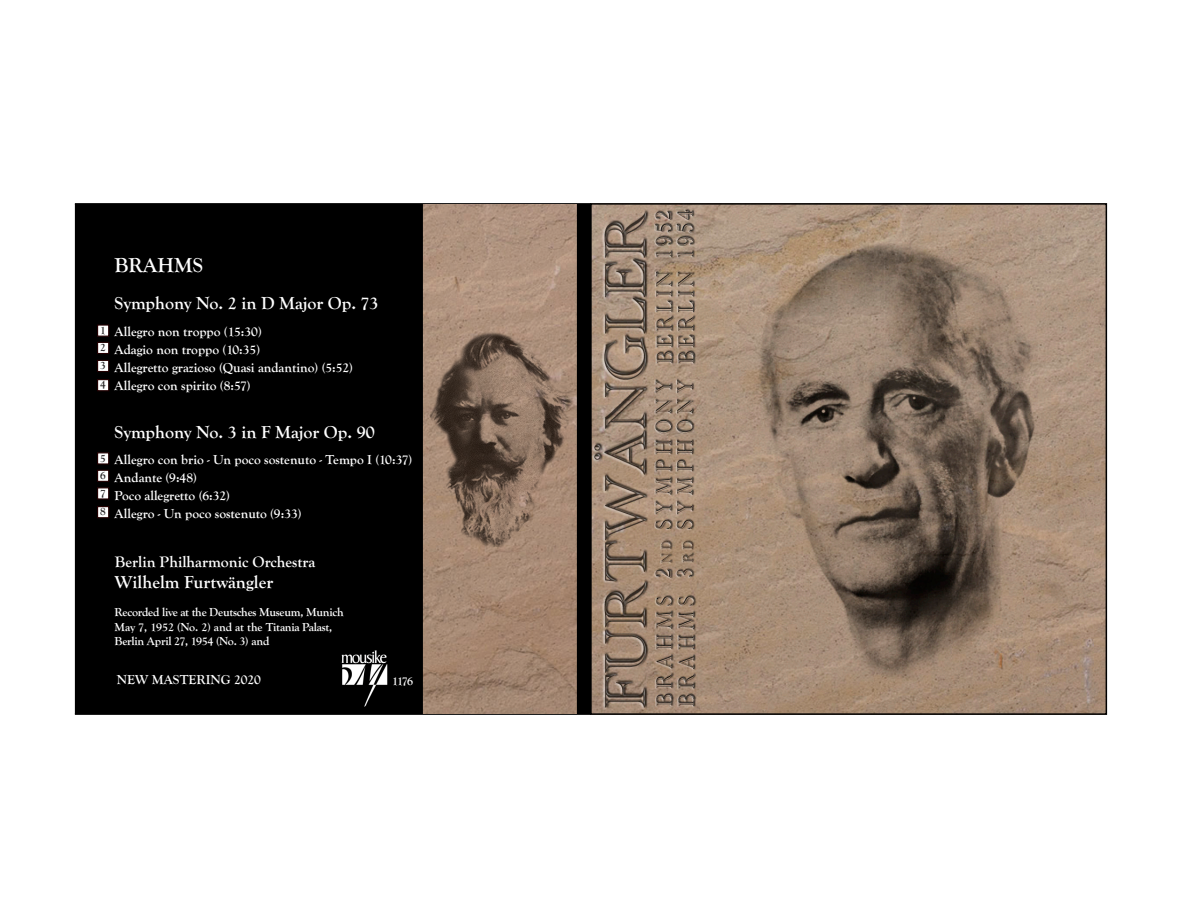
<style>
.page{position:relative;width:1188px;height:918px;background:#fff}
.page>*{position:absolute;margin:0;border:0;box-sizing:border-box;transform-origin:0 0}
.t1{font:700 21px "Goudy Old Style T";color:#fff}
.t2{font:700 18px "Goudy Old Style T";color:#fff}
.t3{font:700 15.75px "Goudy Old Style T";color:#fff}
.t4{font:700 13.5px "Goudy Old Style T";color:#fff}
.t5{font:700 12px "Goudy Old Style T";letter-spacing:-.02em;color:#fff}
.t6{font:700 11.25px "Goudy Old Style T";color:#231f20}
</style>
<div class="page">
<img style="left:593px;top:206px;width:511px;height:506px">
<div style="left:590px;top:203px;width:517px;height:512px;border:2px solid #000"></div>
<div style="left:74px;top:203px;width:517px;height:512px;background:#000;border:2px solid #000"></div>
<img style="left:80px;top:205px;width:505px;height:508px">
<img style="left:337px;top:646px;width:53px;height:63px">
<div style="left:97px;top:324px;width:12px;height:13px;background:#fff;border:1px solid #230002"></div>
<div style="left:97px;top:342px;width:12px;height:12px;background:#fff;border:1px solid #230001"></div>
<div style="left:97px;top:360px;width:12px;height:12px;background:#fff;border:1px solid #230001"></div>
<div style="left:97px;top:379px;width:12px;height:12px;background:#fff;border:1px solid #230001"></div>
<div style="left:97px;top:452px;width:12px;height:13px;background:#fff;border:1px solid #230001"></div>
<div style="left:97px;top:470px;width:12px;height:12px;background:#fff;border:1px solid #230001"></div>
<div style="left:97px;top:487px;width:12px;height:13px;background:#fff;border:1px solid #230001"></div>
<div style="left:97px;top:506px;width:12px;height:12px;background:#fff;border:1px solid #230001"></div>
<p class="t1" style="left:115px;top:253px;width:90px">BRAHMS</p>
<p class="t6" style="left:100px;top:324px;width:7px">1</p>
<p class="t6" style="left:100px;top:341px;width:7px">2</p>
<p class="t6" style="left:100px;top:359px;width:7px">3</p>
<p class="t6" style="left:100px;top:378px;width:7px">4</p>
<p class="t2" style="left:115px;top:293px;width:266px">Symphony No. 2 in D Major Op. 73</p>
<p class="t4" style="left:115px;top:324px;width:149px">Allegro non troppo (15:30)</p>
<p class="t4" style="left:115px;top:360px;width:240px">Allegretto grazioso (Quasi andantino) (5:52)</p>
<p class="t4" style="left:115px;top:342px;width:147px">Adagio non troppo (10:35)</p>
<p class="t4" style="left:115px;top:378px;width:138px">Allegro con spirito (8:57)</p>
<p class="t6" style="left:100px;top:452px;width:7px">5</p>
<p class="t6" style="left:100px;top:469px;width:7px">6</p>
<p class="t6" style="left:100px;top:487px;width:7px">7</p>
<p class="t6" style="left:100px;top:505px;width:7px">8</p>
<p class="t2" style="left:115px;top:422px;width:262px">Symphony No. 3 in F Major Op. 90</p>
<p class="t4" style="left:115px;top:452px;width:299px">Allegro con brio - Un poco sostenuto - Tempo I (10:37)</p>
<p class="t4" style="left:115px;top:488px;width:117px">Poco allegretto (6:32)</p>
<p class="t4" style="left:115px;top:470px;width:84px">Andante (9:48)</p>
<p class="t4" style="left:115px;top:506px;width:189px">Allegro - Un poco sostenuto (9:33)</p>
<p class="t3" style="left:115px;top:553px;width:202px">Berlin Philharmonic Orchestra</p>
<p class="t2" style="left:115px;top:572px;width:160px">Wilhelm Furtwängler</p>
<p class="t5" style="left:115px;top:606px;width:231px">Recorded live at the Deutsches Museum, Munich</p>
<p class="t5" style="left:115px;top:620px;width:219px">May 7, 1952 (No. 2) and at the Titania Palast,</p>
<p class="t5" style="left:115px;top:634px;width:157px">Berlin April 27, 1954 (No. 3) and</p>
<p class="t4" style="left:117px;top:672px;width:146px">NEW MASTERING 2020</p>
<p class="t5" style="left:392px;top:674px;width:23px">1176</p>
</div>
